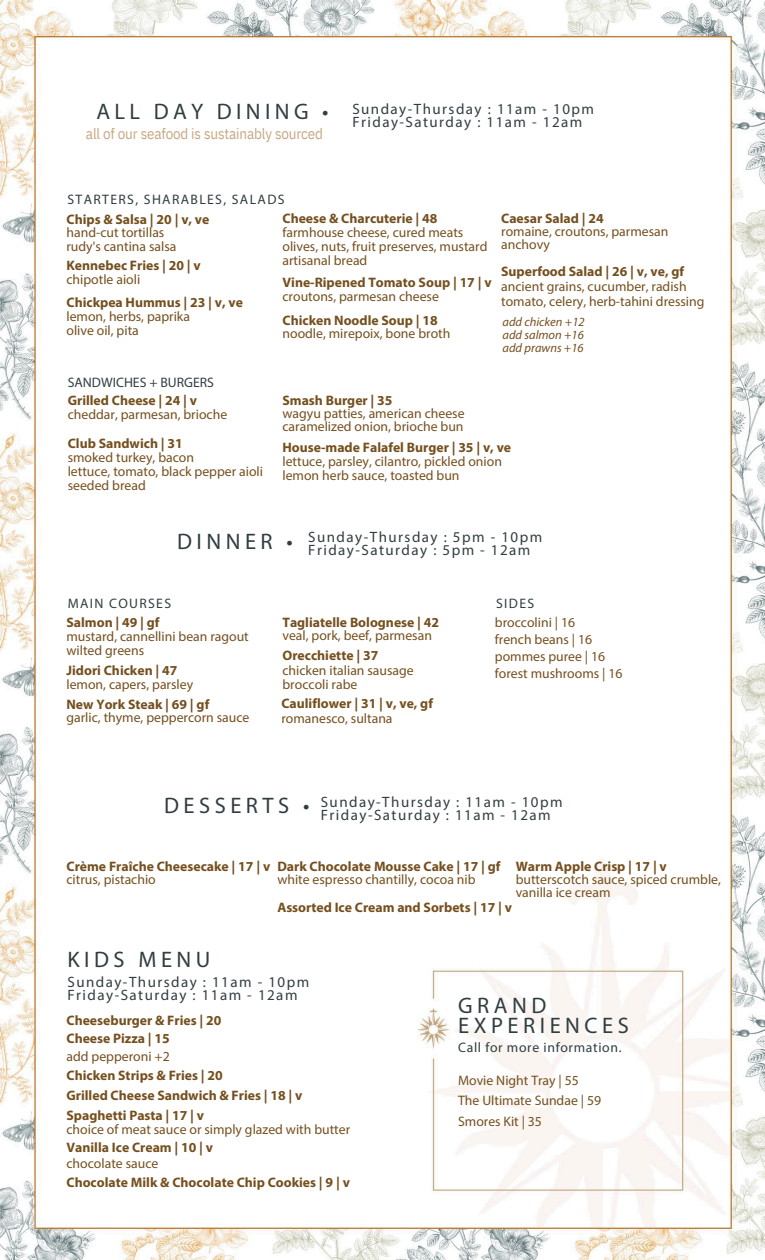
<style>
.page{position:relative;width:765px;height:1260px;background:#fff}
.page>*{position:absolute;margin:0;border:0;box-sizing:border-box;transform-origin:0 0}
.t1{font:22.5px/19.8px "Myriad Pro";letter-spacing:.2em;color:#313e41}
.t2{font:15px/13.1px "Myriad Pro";letter-spacing:.095em;color:#313e41}
.t3{font:15px "IBM Plex Sans Cond";letter-spacing:-.01em;color:#c6a982}
.t4{font:13.75px/14px "Myriad Pro";color:#75501f}
.t5{font:700 13.75px/13.1px "Myriad Pro";color:#75501f}
.t6{font:13.75px/18.8px "Myriad Pro";color:#313e41}
.t7{font:13.75px "Myriad Pro";letter-spacing:.1em;color:#313e41}
.t8{font:13.75px "Myriad Pro";letter-spacing:.05em;color:#313e41}
.t9{font:13.75px "Myriad Pro";letter-spacing:.095em;color:#313e41}
.t10{font:13.75px "Myriad Pro";letter-spacing:.07em;color:#313e41}
.t11{font:italic 12.5px "Myriad Pro";color:#75501f}
.s1{font-weight:700}
.s2{font-weight:400}
.s3{font-weight:700;color:#75501f}
</style>
<div class="page">
<img style="left:0;top:0;width:765px;height:1260px">
<h4 class="t1" style="left:96px;top:104px;width:233px">ALL DAY DINING •</h4>
<h4 class="t3" style="left:86px;top:124px;width:239px">all of our seafood is sustainably sourced</h4>
<h1 class="t2" style="left:352px;top:104px;width:243px">Sunday-Thursday : 11am - 10pm<br>Friday-Saturday : 11am - 12am</h1>
<h4 class="t7" style="left:67px;top:194px;width:219px">STARTERS, SHARABLES, SALADS</h4>
<h1 class="t4" style="left:66px;top:213px;width:145px;line-height:13.6px"><span class="s1">Chips &amp; Salsa | 20 | v, ve </span>hand-cut tortillas<br>rudy's cantina salsa</h1>
<h1 class="t5" style="left:66px;top:260px;width:136px">Kennebec Fries | 20 | v <span class="s2">chipotle aioli</span></h1>
<h4 class="t4" style="left:66px;top:297px;width:178px"><span class="s1">Chickpea Hummus | 23 | v, ve </span>lemon, herbs, paprika<br>olive oil, pita</h4>
<h2 class="t4" style="left:282px;top:213px;width:206px"><span class="s1">Cheese &amp; Charcuterie | 48 </span>farmhouse cheese, cured meats olives, nuts, fruit preserves, mustard artisanal bread</h2>
<h3 class="t5" style="left:282px;top:276px;width:211px;line-height:14px">Vine-Ripened Tomato Soup | 17 | v <span class="s2">croutons, parmesan cheese</span></h3>
<h4 class="t4" style="left:282px;top:315px;width:169px;line-height:13.1px"><span class="s1">Chicken Noodle Soup | 18 </span>noodle, mirepoix, bone broth</h4>
<h4 class="t4" style="left:501px;top:213px;width:169px;line-height:13.1px"><span class="s1">Caesar Salad | 24<br></span>romaine, croutons, parmesan anchovy</h4>
<h4 class="t4" style="left:501px;top:265px;width:205px;line-height:15px"><span class="s1">Superfood Salad | 26 | v, ve, gf </span>ancient grains, cucumber, radish tomato, celery, herb-tahini dressing</h4>
<h1 class="t11" style="left:503px;top:317px;width:84px">add chicken +12</h1>
<h4 class="t11" style="left:503px;top:330px;width:83px">add salmon +16</h4>
<h4 class="t11" style="left:503px;top:343px;width:83px">add prawns +16</h4>
<h4 class="t6" style="left:68px;top:374px;width:148px">SANDWICHES + BURGERS<br><span class="s3">Grilled Cheese | 24 | v</span></h4>
<h4 class="t4" style="left:68px;top:409px;width:161px">cheddar, parmesan, brioche</h4>
<h4 class="t4" style="left:68px;top:437px;width:197px"><span class="s1">Club Sandwich | 31<br></span>smoked turkey, bacon<br>lettuce, tomato, black pepper aioli seeded bread</h4>
<h4 class="t4" style="left:283px;top:395px;width:184px;line-height:13.1px"><span class="s1">Smash Burger | 35<br></span>wagyu patties, american cheese caramelized onion, brioche bun</h4>
<h3 class="t4" style="left:283px;top:441px;width:230px"><span class="s1">House-made Falafel Burger | 35 | v, ve </span>lettuce, parsley, cilantro, pickled onion lemon herb sauce, toasted bun</h3>
<h1 class="t1" style="left:177px;top:533px;width:117px">DINNER •</h1>
<h4 class="t2" style="left:308px;top:532px;width:235px">Sunday-Thursday : 5pm - 10pm<br>Friday-Saturday : 5pm - 12am</h4>
<h1 class="t9" style="left:68px;top:598px;width:105px">MAIN COURSES</h1>
<h4 class="t5" style="left:67px;top:617px;width:95px">Salmon | 49 | gf</h4>
<h4 class="t4" style="left:67px;top:631px;width:184px">mustard, cannellini bean ragout</h4>
<h2 class="t4" style="left:67px;top:644px;width:79px">wilted greens</h2>
<h4 class="t5" style="left:67px;top:665px;width:112px">Jidori Chicken | 47</h4>
<h4 class="t4" style="left:67px;top:678px;width:128px">lemon, capers, parsley</h4>
<h4 class="t5" style="left:67px;top:699px;width:144px">New York Steak | 69 | gf</h4>
<h4 class="t4" style="left:67px;top:712px;width:185px">garlic, thyme, peppercorn sauce</h4>
<h4 class="t5" style="left:283px;top:617px;width:158px">Tagliatelle Bolognese | 42 <span class="s2">veal, pork, beef, parmesan</span></h4>
<h4 class="t4" style="left:283px;top:650px;width:133px"><span class="s1">Orecchiette | 37 </span>chicken italian sausage broccoli rabe</h4>
<h4 class="t5" style="left:281px;top:698px;width:153px;line-height:14px">Cauliflower | 31 | v, ve, gf <span class="s2">romanesco, sultana</span></h4>
<h4 class="t10" style="left:496px;top:598px;width:40px">SIDES</h4>
<h3 class="t4" style="left:495px;top:615px;width:129px;line-height:16.9px">broccolini | 16<br>french beans | 16 pommes puree | 16 forest mushrooms | 16</h3>
<h4 class="t1" style="left:164px;top:798px;width:147px">DESSERTS •</h4>
<h3 class="t2" style="left:321px;top:797px;width:243px">Sunday-Thursday : 11am - 10pm<br>Friday-Saturday : 11am - 12am</h3>
<h4 class="t5" style="left:67px;top:861px;width:205px">Crème Fraîche Cheesecake | 17 | v <span class="s2">citrus, pistachio</span></h4>
<h4 class="t4" style="left:277px;top:861px;width:225px;line-height:13.1px"><span class="s1">Dark Chocolate Mousse Cake | 17 | gf </span>white espresso chantilly, cocoa nib</h4>
<p class="t5" style="left:277px;top:902px;width:236px">Assorted Ice Cream and Sorbets | 17 | v</p>
<h2 class="t4" style="left:516px;top:861px;width:207px;line-height:13.1px"><span class="s1">Warm Apple Crisp | 17 | v </span>butterscotch sauce, spiced crumble, vanilla ice cream</h2>
<h4 class="t1" style="left:68px;top:952px;width:144px">KIDS MENU</h4>
<h4 class="t2" style="left:67px;top:977px;width:243px">Sunday-Thursday : 11am - 10pm<br>Friday-Saturday : 11am - 12am</h4>
<p class="t5" style="left:66px;top:1013px;width:156px;line-height:17.8px">Cheeseburger &amp; Fries | 20<br>Cheese Pizza | 15<br><span class="s2">add pepperoni +2</span></p>
<p class="t5" style="left:66px;top:1067px;width:237px;line-height:19.8px">Chicken Strips &amp; Fries | 20<br>Grilled Cheese Sandwich &amp; Fries | 18 | v<br>Spaghetti Pasta | 17 | v</p>
<p class="t4" style="left:66px;top:1123px;width:285px">choice of meat sauce or simply glazed with butter</p>
<p class="t5" style="left:66px;top:1140px;width:148px;line-height:16px">Vanilla Ice Cream | 10 | v <span class="s2">chocolate sauce</span></p>
<p class="t5" style="left:66px;top:1177px;width:285px">Chocolate Milk &amp; Chocolate Chip Cookies | 9 | v</p>
<h4 class="t1" style="left:458px;top:998px;width:172px">GRAND<br>EXPERIENCES</h4>
<h4 class="t8" style="left:458px;top:1041px;width:165px">Call for more information.</h4>
<h4 class="t4" style="left:458px;top:1071px;width:145px;line-height:20.6px">Movie Night Tray | 55<br>The Ultimate Sundae | 59<br>Smores Kit | 35</h4>
</div>
